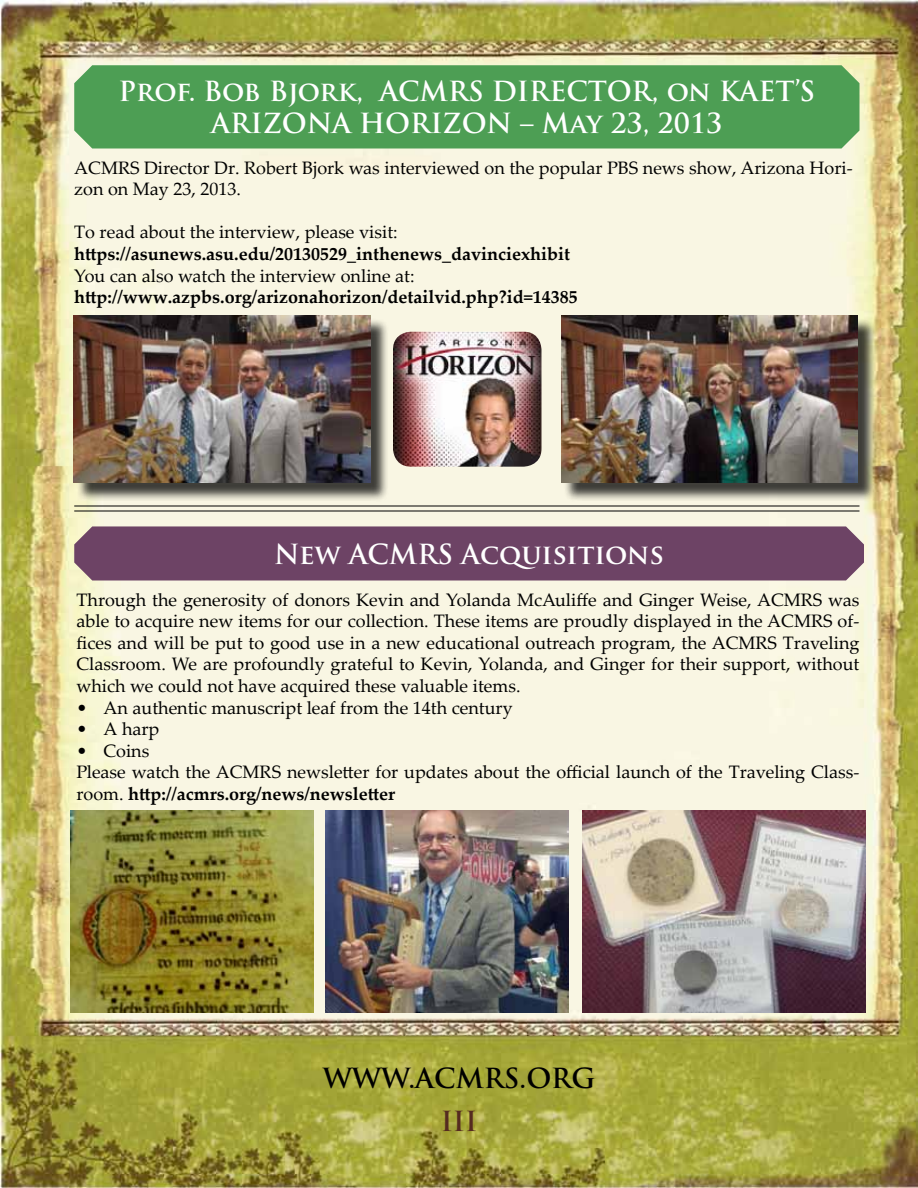
<style>
.page{position:relative;width:918px;height:1188px;background:#fff}
.page>*{position:absolute;margin:0;border:0;box-sizing:border-box;transform-origin:0 0}
.t1{font:700 27px/32.4px "Trajan Pro";color:#fff;text-align:center}
.t2{font:700 27px "Trajan Pro";color:#000}
.t3{font:700 27px "Trajan Pro";color:#552b20}
.t4{font:18px/21.6px "Palatino Linotype";color:#000}
.t5{font:700 18px "Palatino Linotype";color:#000}
.s1{font-weight:700}
</style>
<div class="page">
<img style="left:0;top:0;width:918px;height:1188px">
<div style="left:74px;top:65px;width:786px;height:84px;background:#4d9e54"></div>
<div style="left:76px;top:318px;width:313px;height:183px;background:#000;opacity:.75"></div>
<img style="left:74px;top:315px;width:296px;height:168px">
<div style="left:563px;top:318px;width:313px;height:183px;background:#000;opacity:.75"></div>
<img style="left:561px;top:315px;width:297px;height:168px">
<img style="left:393px;top:332px;width:149px;height:135px">
<hr style="left:74px;top:506px;width:786px;height:1px;background:#000">
<hr style="left:74px;top:510px;width:786px;height:1px;background:#000">
<div style="left:74px;top:526px;width:790px;height:55px;background:#6d4365"></div>
<img style="left:70px;top:810px;width:244px;height:202px">
<img style="left:326px;top:810px;width:243px;height:202px">
<img style="left:582px;top:810px;width:284px;height:202px">
<h1 class="t1" style="left:119px;top:75px;width:698px">Prof. Bob Bjork, ACMRS DIRECTOR, on KAET’S<br>ARIZONA HORIZON – May 23, 2013</h1>
<p class="t4" style="left:74px;top:156px;width:780px">ACMRS Director Dr. Robert Bjork was interviewed on the popular PBS news show, Arizona Hori&shy;zon on May 23, 2013.</p>
<p class="t4" style="left:74px;top:221px;width:325px">To read about the interview, please visit:</p>
<p class="t5" style="left:74px;top:241px;width:497px">https://asunews.asu.edu/20130529_inthenews_davinciexhibit</p>
<p class="t4" style="left:74px;top:264px;width:342px">You can also watch the interview online at:</p>
<p class="t5" style="left:74px;top:284px;width:505px">http://www.azpbs.org/arizonahorizon/detailvid.php?id=14385</p>
<h1 class="t1" style="left:274px;top:538px;width:391px">New ACMRS Acquisitions</h1>
<p class="t4" style="left:76px;top:588px;width:785px;text-align:justify">Through the generosity of donors Kevin and Yolanda McAuliffe and Ginger Weise, ACMRS was able to acquire new items for our collection. These items are proudly displayed in the ACMRS of&shy;fices and will be put to good use in a new educational outreach program, the ACMRS Traveling Classroom. We are profoundly grateful to Kevin, Yolanda, and Ginger for their support, without which we could not have acquired these valuable items.</p>
<p class="t4" style="left:76px;top:696px;width:438px">• An authentic manuscript leaf from the 14th century</p>
<p class="t4" style="left:76px;top:718px;width:84px">• A harp</p>
<p class="t4" style="left:76px;top:739px;width:784px">• Coins<br>Please watch the ACMRS newsletter for updates about the official launch of the Traveling Class&shy;room. <span class="s1">http://acmrs.org/news/newsletter</span></p>
<h1 class="t2" style="left:323px;top:1062px;width:274px">WWW.ACMRS.ORG</h1>
<h1 class="t3" style="left:441px;top:1104px;width:38px">III</h1>
</div>
